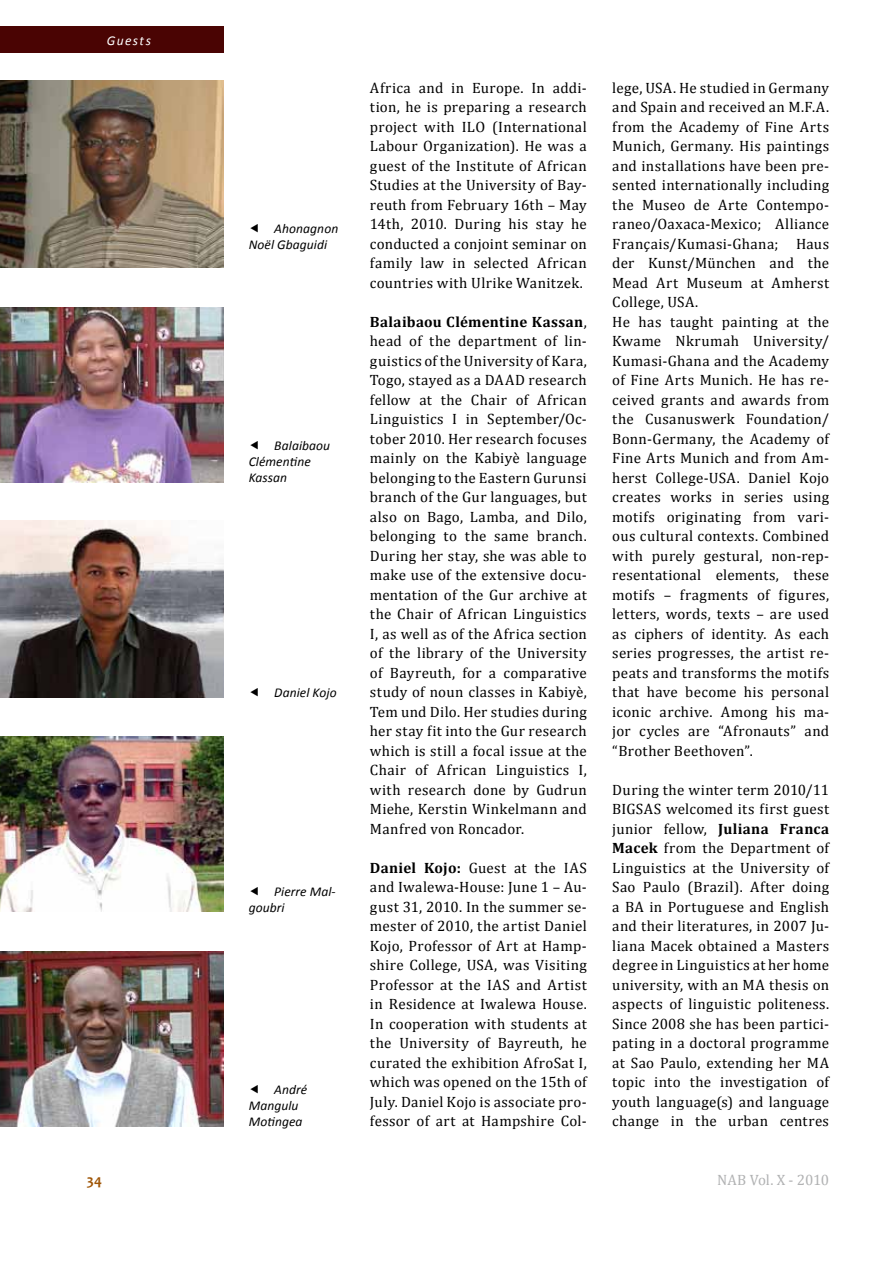
<style>
.page{position:relative;width:893px;height:1263px;background:#fff}
.page>*{position:absolute;margin:0;border:0;box-sizing:border-box;transform-origin:0 0}
.t1{font:15px/19.5px "Cambria";letter-spacing:.02em;color:#000;text-align:justify}
.t2{font:15px "Cambria";letter-spacing:-.01em;color:#b1b2b3}
.t3{font:700 15px "Candara";color:#9f5506}
.t4{font:italic 13.5px/16.2px "Calibri";letter-spacing:.005em;color:#000}
.t5{font:italic 13.5px "Calibri";letter-spacing:.105em;color:#fff}
.s1{font-weight:700}
</style>
<div class="page">
<div style="left:0;top:26px;width:223px;height:27px;background:#4a0403"></div>
<img style="left:0;top:737px;width:223px;height:175px">
<img style="left:0;top:952px;width:223px;height:174px">
<img style="left:0;top:521px;width:223px;height:176px">
<img style="left:0;top:307px;width:223px;height:176px">
<img style="left:0;top:81px;width:223px;height:187px">
<p class="t5" style="left:107px;top:31px;width:46px">Guests</p>
<p class="t4" style="left:249px;top:220px;width:91px;text-indent:26px">Ahonagnon<br>Noël Gbaguidi</p>
<p class="t4" style="left:249px;top:437px;width:83px;text-indent:26px">Balaibaou<br>Clémentine<br>Kassan</p>
<p class="t4" style="left:274px;top:684px;width:64px">Daniel Kojo</p>
<p class="t4" style="left:249px;top:883px;width:89px;text-indent:26px">Pierre Mal&shy;goubri</p>
<p class="t4" style="left:249px;top:1081px;width:60px;text-indent:26px">André<br>Mangulu<br>Motingea</p>
<p class="t1" style="left:370px;top:78px;width:218px">Africa and in Europe. In addi&shy;tion, he is preparing a research project with ILO (International Labour Organization). He was a guest of the Institute of African Studies at the University of Bay&shy;reuth from February 16th – May 14th, 2010. During his stay he conducted a conjoint seminar on family law in selected African countries with Ulrike Wanitzek.</p>
<p class="t1" style="left:370px;top:312px;width:218px"><span class="s1">Balaibaou Clémentine Kassan</span>, head of the department of lin&shy;guistics of the University of Kara, Togo, stayed as a DAAD research fellow at the Chair of African Linguistics I in September/Oc&shy;tober 2010. Her research focuses mainly on the Kabiyè language belonging to the Eastern Gurunsi branch of the Gur languages, but also on Bago, Lamba, and Dilo, belonging to the same branch.<br>During her stay, she was able to make use of the extensive docu&shy;mentation of the Gur archive at the Chair of African Linguistics I, as well as of the Africa section of the library of the University of Bayreuth, for a comparative study of noun classes in Kabiyè, Tem und Dilo. Her studies during her stay fit into the Gur research which is still a focal issue at the Chair of African Linguistics I, with research done by Gudrun Miehe, Kerstin Winkelmann and Manfred von Roncador.</p>
<p class="t1" style="left:370px;top:858px;width:218px"><span class="s1">Daniel Kojo:</span> Guest at the IAS and Iwalewa-House: June 1 – Au&shy;gust 31, 2010. In the summer se&shy;mester of 2010, the artist Daniel Kojo, Professor of Art at Hamp&shy;shire College, USA, was Visiting Professor at the IAS and Artist in Residence at Iwalewa House.<br>In cooperation with students at the University of Bayreuth, he curated the exhibition AfroSat I, which was opened on the 15th of July. Daniel Kojo is associate pro&shy;fessor of art at Hampshire Col-</p>
<p class="t1" style="left:612px;top:78px;width:218px;text-align:left">lege, USA. He studied in Germany and Spain and received an M.F.A. from the Academy of Fine Arts<br>Munich, Germany. His paintings and installations have been pre&shy;sented internationally including the Museo de Arte Contempo&shy;raneo/Oaxaca-Mexico; Alliance<br>Français/Kumasi-Ghana; Haus der Kunst/München and the<br>Mead Art Museum at Amherst<br>College, USA.<br>He has taught painting at the<br>Kwame Nkrumah University/<br>Kumasi-Ghana and the Academy of Fine Arts Munich. He has re&shy;ceived grants and awards from the Cusanuswerk Foundation/<br>Bonn-Germany, the Academy of<br>Fine Arts Munich and from Am&shy;herst College-USA. Daniel Kojo creates works in series using motifs originating from vari&shy;ous cultural contexts. Combined with purely gestural, non-rep&shy;resentational elements, these motifs – fragments of figures, letters, words, texts – are used as ciphers of identity. As each series progresses, the artist re&shy;peats and transforms the motifs that have become his personal iconic archive. Among his ma&shy;jor cycles are “Afronauts” and “Brother Beethoven”.</p>
<p class="t1" style="left:612px;top:780px;width:218px">During the winter term 2010/11<br>BIGSAS welcomed its first guest junior fellow, <span class="s1">Juliana Franca Macek</span> from the Department of Linguistics at the University of Sao Paulo (Brazil). After doing a BA in Portuguese and English and their literatures, in 2007 Ju&shy;liana Macek obtained a Masters degree in Linguistics at her home university, with an MA thesis on aspects of linguistic politeness.<br>Since 2008 she has been partici&shy;pating in a doctoral programme at Sao Paulo, extending her MA topic into the investigation of youth language(s) and language change in the urban centres</p>
<p class="t3" style="left:87px;top:1171px;width:17px">34</p>
<p class="t2" style="left:717px;top:1171px;width:114px">NAB Vol. X - 2010</p>
</div>
